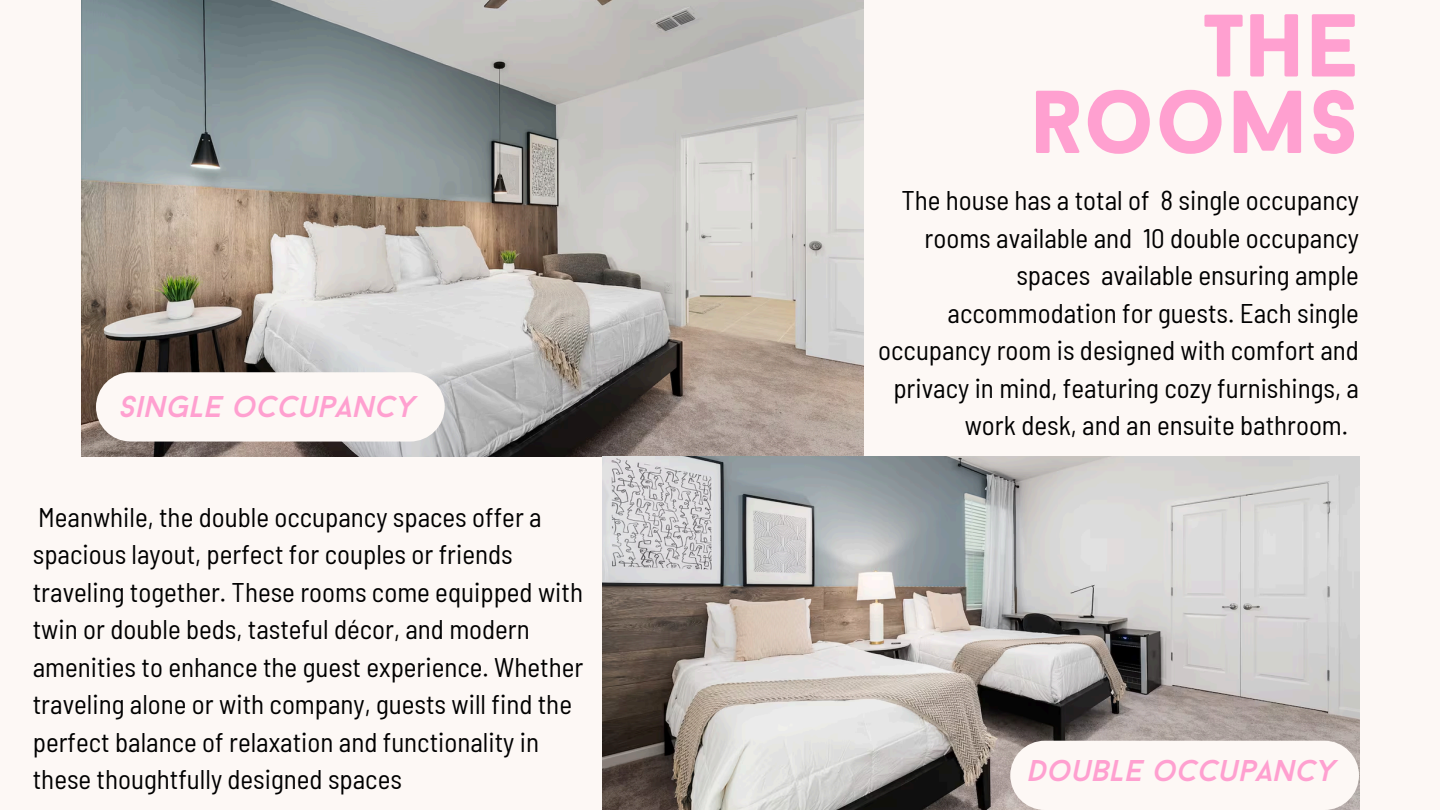
<style>
.page{position:relative;width:1440px;height:810px;background:#fdf8f5}
.page>*{position:absolute;margin:0;border:0;box-sizing:border-box;transform-origin:0 0}
.t1{font:900 90px/76.5px "Baron Neue";color:#ffa0d0;text-align:right}
.t2{font:italic 30px "Baron Neue";color:#ffa0d0}
.t3{font:semi-condensed 27px/37.5px "Barlow";color:#000}
</style>
<div class="page">
<img style="left:81px;top:0;width:783px;height:457px">
<img style="left:602px;top:457px;width:757px;height:353px">
<div style="left:96px;top:372px;width:349px;height:70px;background:#fdf8f5;border-radius:35px"></div>
<div style="left:1010px;top:741px;width:349px;height:69px;background:#fdf8f5;border-radius:35px"></div>
<h1 class="t2" style="left:122px;top:395px;width:297px">SINGLE OCCUPANCY</h1>
<p class="t3" style="left:33px;top:497px;width:552px">Meanwhile, the double occupancy spaces offer a spacious layout, perfect for couples or friends traveling together. These rooms come equipped with twin or double beds, tasteful décor, and modern amenities to enhance the guest experience. Whether traveling alone or with company, guests will find the perfect balance of relaxation and functionality in these thoughtfully designed spaces</p>
<p class="t1" style="left:1030px;top:16px;width:330px">THE<br>ROOMS</p>
<h2 class="t3" style="left:901px;top:181px;width:459px">The house has a total of 8 single occupancy</h2>
<h2 class="t3" style="left:925px;top:218px;width:436px">rooms available and 10 double occupancy</h2>
<h2 class="t3" style="left:1016px;top:256px;width:344px">spaces available ensuring ample</h2>
<h2 class="t3" style="left:948px;top:293px;width:413px">accommodation for guests. Each single</h2>
<h2 class="t3" style="left:878px;top:331px;width:482px">occupancy room is designed with comfort and</h2>
<h2 class="t3" style="left:893px;top:368px;width:467px">privacy in mind, featuring cozy furnishings, a</h2>
<h2 class="t3" style="left:965px;top:406px;width:385px">work desk, and an ensuite bathroom.</h2>
<p class="t2" style="left:1031px;top:758px;width:310px">DOUBLE OCCUPANCY</p>
</div>
